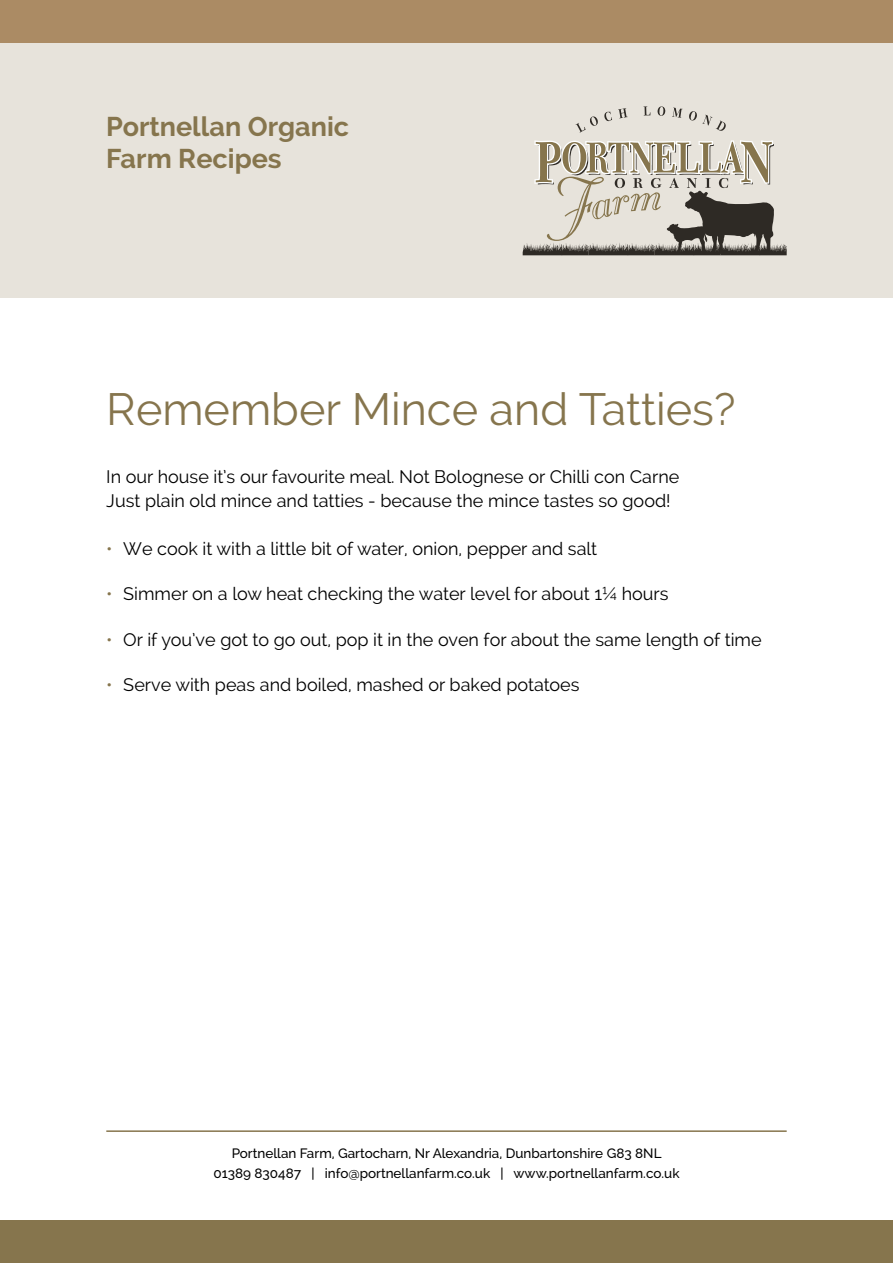
<style>
.page{position:relative;width:893px;height:1263px;background:#fff}
.page>*{position:absolute;margin:0;border:0;box-sizing:border-box;transform-origin:0 0}
.t1{font:45px "Raleway";color:#86754d}
.t2{font:700 27px/32.4px "Raleway";color:#86754d}
.t3{font:18px/24px "Raleway";color:#000}
.t4{font:500 13.5px/19.5px "Raleway";color:#000;text-align:center}
.s1{color:#86754d}
</style>
<div class="page">
<div style="left:0;top:43px;width:893px;height:255px;background:#e7e3db"></div>
<svg style="left:523px;top:106px;width:264px;height:149px"></svg>
<div style="left:0;top:0;width:893px;height:43px;background:#ab8b64"></div>
<div style="left:0;top:1220px;width:893px;height:43px;background:#86754d"></div>
<hr style="left:106px;top:1130px;width:681px;height:2px;background:#86754d">
<h2 class="t2" style="left:106px;top:110px;width:244px">Portnellan Organic<br>Farm Recipes</h2>
<h1 class="t1" style="left:106px;top:383px;width:631px">Remember Mince and Tatties?</h1>
<p class="t3" style="left:106px;top:465px;width:575px">In our house it’s our favourite meal. Not Bolognese or Chilli con Carne<br>Just plain old mince and tatties - because the mince tastes so good!</p>
<p class="t3" style="left:106px;top:537px;width:492px"><span class="s1">•</span> We cook it with a little bit of water, onion, pepper and salt</p>
<p class="t3" style="left:106px;top:582px;width:564px"><span class="s1">•</span> Simmer on a low heat checking the water level for about 1¼ hours</p>
<p class="t3" style="left:106px;top:627px;width:657px"><span class="s1">•</span> Or if you’ve got to go out, pop it in the oven for about the same length of time</p>
<p class="t3" style="left:106px;top:672px;width:475px"><span class="s1">•</span> Serve with peas and boiled, mashed or baked potatoes</p>
<p class="t4" style="left:213px;top:1144px;width:468px">Portnellan Farm, Gartocharn, Nr Alexandria, Dunbartonshire G83 8NL<br>01389 830487 | info@portnellanfarm.co.uk | www.portnellanfarm.co.uk</p>
</div>
